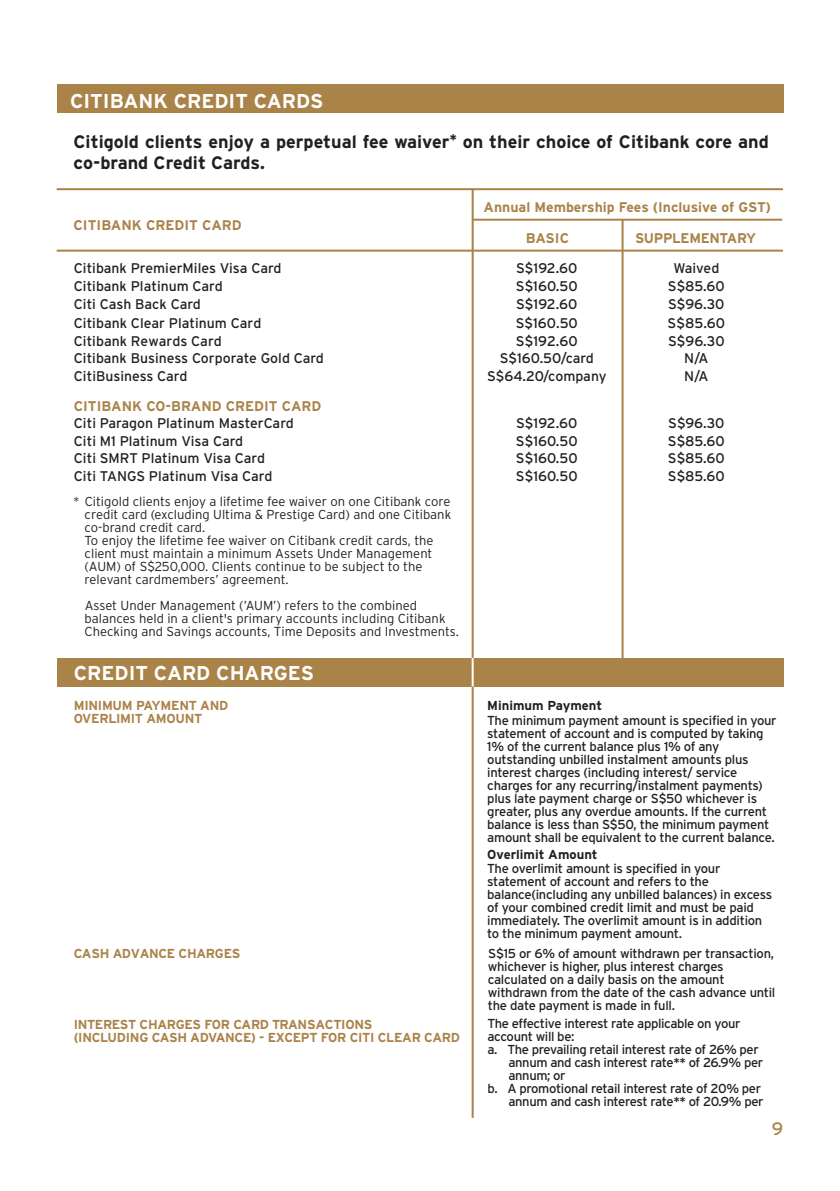
<style>
.page{position:relative;width:840px;height:1191px;background:#fff}
.page>*{position:absolute;margin:0;border:0;box-sizing:border-box;transform-origin:0 0}
.t1{font:700 20px "Interstate";color:#fff}
.t2{font:700 18px/20.8px "Interstate";color:#231f20}
.t3{font:18px "Interstate";color:#aa8349}
.t4{font:14px "Interstate";color:#231f20}
.t5{font:700 14px "Interstate";color:#aa8349}
.t6{font:700 14px "Interstate";letter-spacing:-.025em;color:#aa8349}
.t7{font:13px/13px "Interstate";letter-spacing:-.02em;color:#231f20}
.t8{font:300 13px/13px "Interstate";color:#231f20}
.t9{font:700 13px/13px "Interstate";letter-spacing:-.02em;color:#aa8349}
.t10{font:13px "Interstate";letter-spacing:-.04em;color:#231f20}
.t11{font:700 13px "Interstate";color:#231f20}
</style>
<div class="page">
<div style="left:57px;top:85px;width:725px;height:28px;background:#aa8349"></div>
<hr style="left:57px;top:188px;width:725px;height:2px;background:#aa8349">
<hr style="left:57px;top:250px;width:725px;height:2px;background:#aa8349">
<hr style="left:472px;top:219px;width:309px;height:2px;background:#aa8349">
<hr style="left:471px;top:189px;width:2px;height:928px;background:#aa8349">
<hr style="left:621px;top:220px;width:2px;height:463px;background:#aa8349">
<div style="left:57px;top:658px;width:725px;height:28px;background:#aa8349"></div>
<hr style="left:471px;top:658px;width:2px;height:28px;background:#fff">
<h1 class="t1" style="left:70px;top:89px;width:255px">CITIBANK CREDIT CARDS</h1>
<h2 class="t2" style="left:73px;top:131px;width:696px">Citigold clients enjoy a perpetual fee waiver<sup>*</sup> on their choice of Citibank core and co-brand Credit Cards.</h2>
<p class="t5" style="left:483px;top:200px;width:289px">Annual Membership Fees (Inclusive of GST)</p>
<p class="t5" style="left:73px;top:217px;width:170px">CITIBANK CREDIT CARD</p>
<p class="t5" style="left:525px;top:231px;width:45px">BASIC</p>
<p class="t6" style="left:634px;top:231px;width:123px">SUPPLEMENTARY</p>
<p class="t4" style="left:74px;top:260px;width:209px">Citibank PremierMiles Visa Card</p>
<p class="t4" style="left:516px;top:260px;width:63px">S$192.60</p>
<p class="t4" style="left:673px;top:260px;width:47px">Waived</p>
<p class="t4" style="left:74px;top:278px;width:150px">Citibank Platinum Card</p>
<p class="t4" style="left:515px;top:278px;width:63px">S$160.50</p>
<p class="t4" style="left:667px;top:278px;width:58px">S$85.60</p>
<p class="t4" style="left:74px;top:296px;width:129px">Citi Cash Back Card</p>
<p class="t4" style="left:516px;top:296px;width:63px">S$192.60</p>
<p class="t4" style="left:667px;top:296px;width:58px">S$96.30</p>
<p class="t4" style="left:74px;top:315px;width:189px">Citibank Clear Platinum Card</p>
<p class="t4" style="left:515px;top:315px;width:64px">S$160.50</p>
<p class="t4" style="left:667px;top:315px;width:59px">S$85.60</p>
<p class="t4" style="left:74px;top:333px;width:149px">Citibank Rewards Card</p>
<p class="t4" style="left:515px;top:333px;width:63px">S$192.60</p>
<p class="t4" style="left:667px;top:333px;width:58px">S$96.30</p>
<p class="t4" style="left:74px;top:350px;width:251px">Citibank Business Corporate Gold Card</p>
<p class="t4" style="left:499px;top:350px;width:96px">S$160.50/card</p>
<p class="t4" style="left:683px;top:350px;width:26px">N/A</p>
<p class="t4" style="left:74px;top:368px;width:115px">CitiBusiness Card</p>
<p class="t4" style="left:487px;top:368px;width:121px">S$64.20/company</p>
<p class="t4" style="left:683px;top:368px;width:26px">N/A</p>
<p class="t5" style="left:74px;top:398px;width:249px">CITIBANK CO-BRAND CREDIT CARD</p>
<p class="t4" style="left:74px;top:415px;width:221px">Citi Paragon Platinum MasterCard</p>
<p class="t4" style="left:516px;top:415px;width:63px">S$192.60</p>
<p class="t4" style="left:667px;top:415px;width:58px">S$96.30</p>
<p class="t4" style="left:74px;top:433px;width:171px">Citi M1 Platinum Visa Card</p>
<p class="t4" style="left:515px;top:433px;width:63px">S$160.50</p>
<p class="t4" style="left:667px;top:433px;width:58px">S$85.60</p>
<p class="t4" style="left:74px;top:450px;width:193px">Citi SMRT Platinum Visa Card</p>
<p class="t4" style="left:515px;top:450px;width:63px">S$160.50</p>
<p class="t4" style="left:667px;top:450px;width:58px">S$85.60</p>
<p class="t4" style="left:74px;top:468px;width:200px">Citi TANGS Platinum Visa Card</p>
<p class="t4" style="left:515px;top:468px;width:63px">S$160.50</p>
<p class="t4" style="left:667px;top:468px;width:58px">S$85.60</p>
<p class="t8" style="left:85px;top:495px;width:368px;text-indent:-11px">* Citigold clients enjoy a lifetime fee waiver on one Citibank core credit card (excluding Ultima &amp; Prestige Card) and one Citibank co-brand credit card.<br>To enjoy the lifetime fee waiver on Citibank credit cards, the client must maintain a minimum Assets Under Management (AUM) of S$250,000. Clients continue to be subject to the relevant cardmembers’ agreement.</p>
<p class="t8" style="left:85px;top:599px;width:375px">Asset Under Management (’AUM’) refers to the combined balances held in a client's primary accounts including Citibank<br>Checking and Savings accounts, Time Deposits and Investments.</p>
<h1 class="t1" style="left:74px;top:662px;width:241px">CREDIT CARD CHARGES</h1>
<p class="t9" style="left:74px;top:699px;width:156px">MINIMUM PAYMENT AND<br>OVERLIMIT AMOUNT</p>
<p class="t11" style="left:487px;top:698px;width:116px">Minimum Payment</p>
<p class="t7" style="left:487px;top:714px;width:291px">The minimum payment amount is specified in your statement of account and is computed by taking 1% of the current balance plus 1% of any outstanding unbilled instalment amounts plus interest charges (including interest/ service charges for any recurring/instalment payments) plus late payment charge or S$50 whichever is greater, plus any overdue amounts. If the current balance is less than S$50, the minimum payment amount shall be equivalent to the current balance.</p>
<p class="t11" style="left:487px;top:846px;width:112px">Overlimit Amount</p>
<p class="t7" style="left:487px;top:862px;width:286px">The overlimit amount is specified in your statement of account and refers to the balance(including any unbilled balances) in excess of your combined credit limit and must be paid immediately. The overlimit amount is in addition to the minimum payment amount.</p>
<p class="t9" style="left:74px;top:946px;width:168px">CASH ADVANCE CHARGES</p>
<p class="t7" style="left:487px;top:946px;width:289px">S$15 or 6% of amount withdrawn per transaction, whichever is higher, plus interest charges calculated on a daily basis on the amount withdrawn from the date of the cash advance until the date payment is made in full.</p>
<p class="t9" style="left:74px;top:1017px;width:387px">INTEREST CHARGES FOR CARD TRANSACTIONS<br>(INCLUDING CASH ADVANCE) - EXCEPT FOR CITI CLEAR CARD</p>
<p class="t7" style="left:487px;top:1017px;width:254px">The effective interest rate applicable on your</p>
<p class="t7" style="left:487px;top:1030px;width:88px">account will be:</p>
<p class="t10" style="left:487px;top:1042px;width:273px">a. The prevailing retail interest rate of 26% per</p>
<p class="t7" style="left:508px;top:1056px;width:256px">annum and cash interest rate** of 26.9% per</p>
<p class="t7" style="left:508px;top:1069px;width:59px">annum; or</p>
<p class="t7" style="left:487px;top:1082px;width:275px">b. A promotional retail interest rate of 20% per</p>
<p class="t7" style="left:508px;top:1095px;width:256px">annum and cash interest rate** of 20.9% per</p>
<h2 class="t3" style="left:771px;top:1118px;width:13px">9</h2>
</div>
